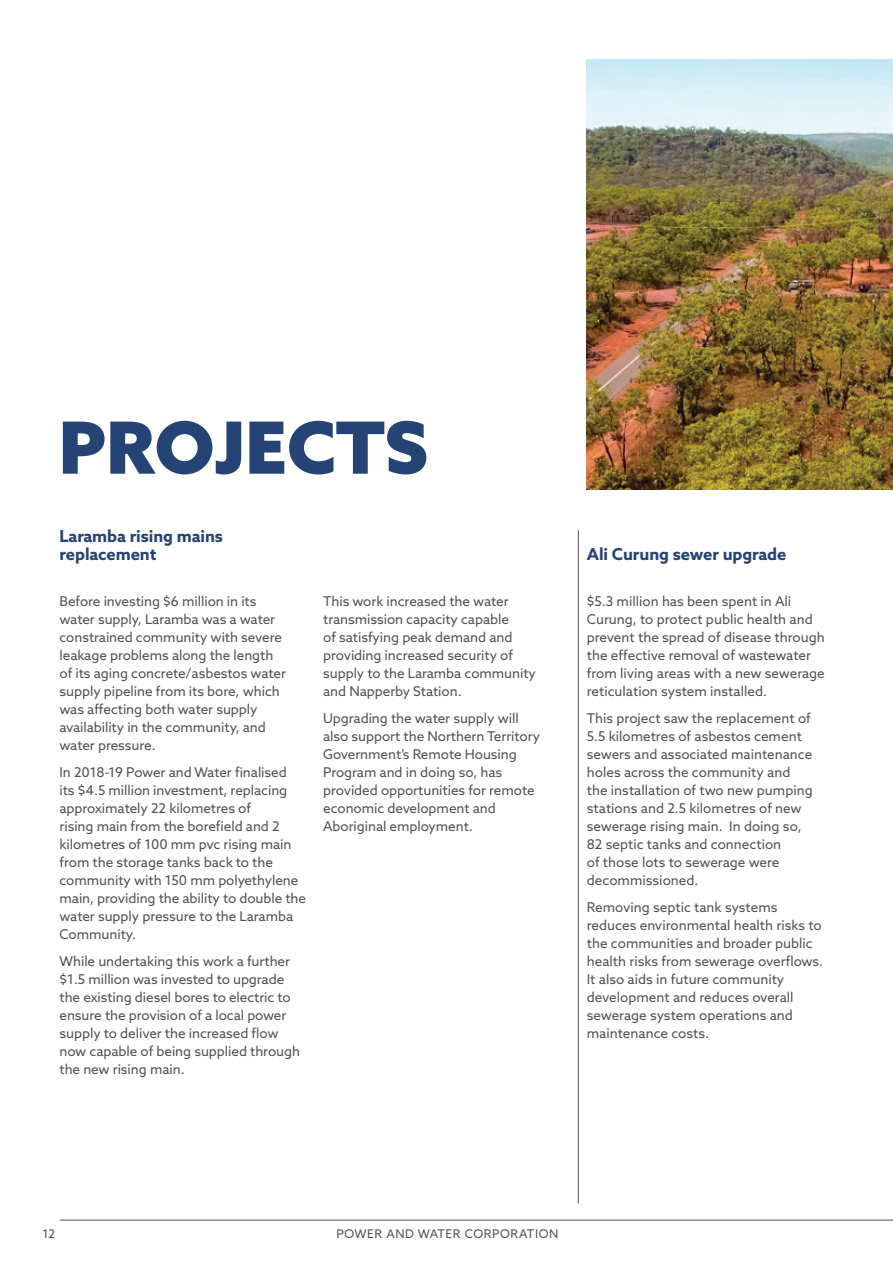
<style>
.page{position:relative;width:893px;height:1263px;background:#fff}
.page>*{position:absolute;margin:0;border:0;box-sizing:border-box;transform-origin:0 0}
.t1{font:900 72px "Azo Sans";color:#264375}
.Subhead_-_sky_blue{font:700 16.5px/18px "Azo Sans";letter-spacing:-.005em;color:#264375}
.Body_copy_grey{font:13.5px/18px "Azo Sans";letter-spacing:-.005em;color:#4e5350}
.Body_copy_grey-2{font:12px "Azo Sans";letter-spacing:.05em;color:#4e5350}
</style>
<div class="page">
<img style="left:587px;top:60px;width:306px;height:429px">
<hr style="left:578px;top:530px;width:1px;height:673px;background:#4e5350">
<hr style="left:60px;top:1220px;width:833px;height:1px;background:#4e5350">
<p class="t1" style="left:59px;top:400px;width:371px">PROJECTS</p>
<p class="Subhead_-_sky_blue" style="left:60px;top:527px;width:165px">Laramba rising mains replacement</p>
<p class="Body_copy_grey" style="left:60px;top:592px;width:228px">Before investing $6 million in its water supply, Laramba was a water constrained community with severe leakage problems along the length of its aging concrete/asbestos water supply pipeline from its bore, which was affecting both water supply availability in the community, and water pressure.</p>
<p class="Body_copy_grey" style="left:60px;top:763px;width:248px">In 2018-19 Power and Water finalised<br>its $4.5 million investment, replacing approximately 22 kilometres of<br>rising main from the borefield and 2 kilometres of 100 mm pvc rising main from the storage tanks back to the community with 150 mm polyethylene main, providing the ability to double the water supply pressure to the Laramba Community.</p>
<p class="Body_copy_grey" style="left:60px;top:952px;width:242px">While undertaking this work a further $1.5 million was invested to upgrade the existing diesel bores to electric to ensure the provision of a local power supply to deliver the increased flow now capable of being supplied through the new rising main.</p>
<p class="Body_copy_grey" style="left:323px;top:592px;width:214px">This work increased the water transmission capacity capable<br>of satisfying peak demand and providing increased security of supply to the Laramba community and Napperby Station.</p>
<p class="Body_copy_grey" style="left:323px;top:709px;width:218px">Upgrading the water supply will also support the Northern Territory<br>Government’s Remote Housing<br>Program and in doing so, has provided opportunities for remote economic development and<br>Aboriginal employment.</p>
<p class="Subhead_-_sky_blue" style="left:587px;top:545px;width:201px">Ali Curung sewer upgrade</p>
<p class="Body_copy_grey" style="left:587px;top:592px;width:240px">$5.3 million has been spent in Ali Curung, to protect public health and prevent the spread of disease through the effective removal of wastewater from living areas with a new sewerage reticulation system installed.</p>
<p class="Body_copy_grey" style="left:587px;top:709px;width:227px">This project saw the replacement of<br>5.5 kilometres of asbestos cement sewers and associated maintenance holes across the community and the installation of two new pumping stations and 2.5 kilometres of new sewerage rising main. In doing so,<br>82 septic tanks and connection<br>of those lots to sewerage were decommissioned.</p>
<p class="Body_copy_grey" style="left:587px;top:898px;width:238px">Removing septic tank systems reduces environmental health risks to the communities and broader public health risks from sewerage overflows.<br>It also aids in future community development and reduces overall sewerage system operations and maintenance costs.</p>
<p class="Body_copy_grey-2" style="left:43px;top:1226px;width:14px">12</p>
<p class="Body_copy_grey-2" style="left:336px;top:1226px;width:223px">POWER AND WATER CORPORATION</p>
</div>
